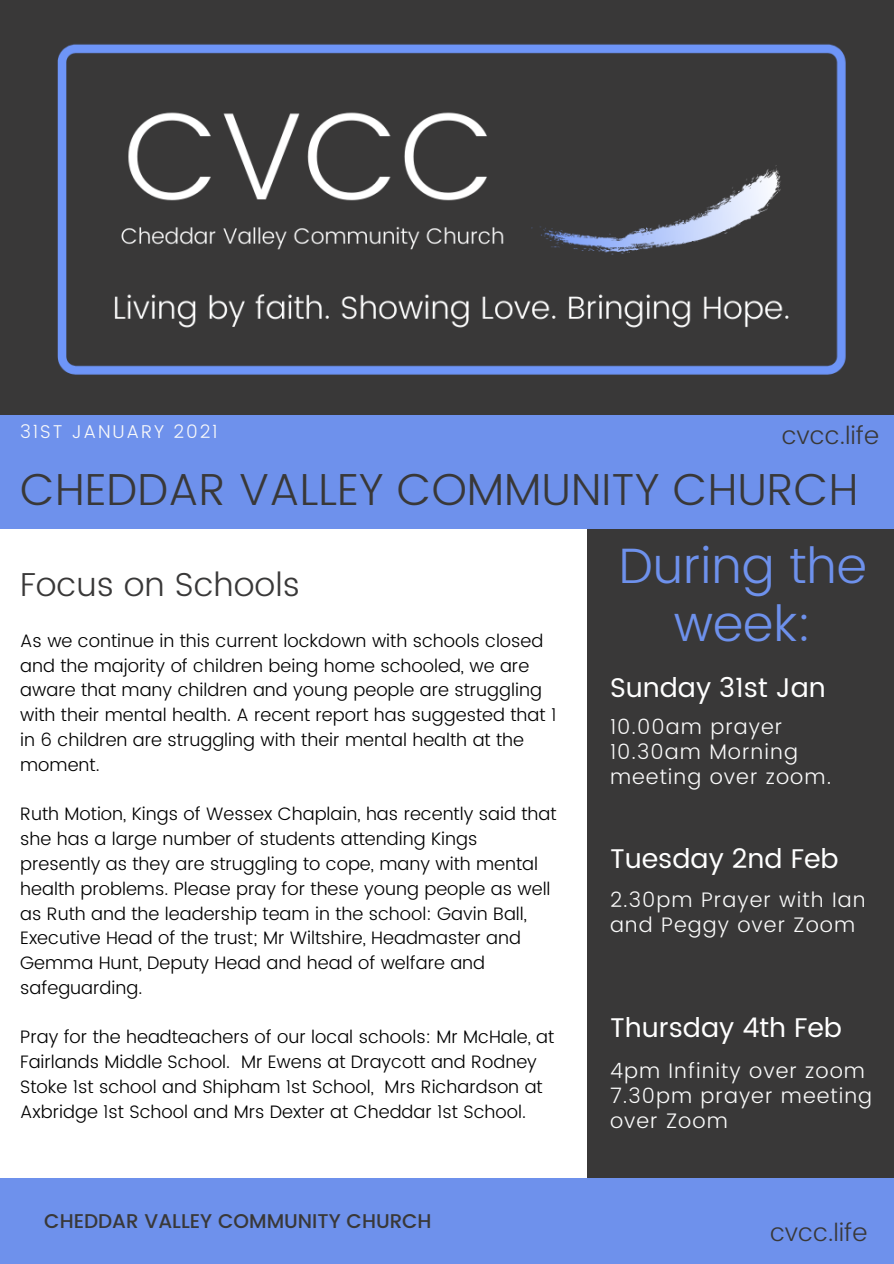
<style>
.page{position:relative;width:894px;height:1264px;background:#fff}
.page>*{position:absolute;margin:0;border:0;box-sizing:border-box;transform-origin:0 0}
.t1{font:300 49.65px/58.5px "Poppins";color:#6e91ec;text-align:center}
.t2{font:300 44.85px "Poppins";color:#393838}
.t3{font:300 33.15px "Poppins";color:#393838}
.t4{font:27px "Poppins";color:#fff}
.t5{font:300 24.75px "Poppins";color:#393838}
.t6{font:300 21px/24.8px "Poppins";letter-spacing:.05em;color:#fafafa}
.t7{font:500 19.8px "Poppins";color:#393838}
.t8{font:300 18.6px "Poppins";letter-spacing:.1em;color:#fafafa}
.t9{font:300 18px/24.8px "Poppins";color:#000}
</style>
<div class="page">
<div style="left:587px;top:282px;width:306px;height:896px;background:#393838"></div>
<div style="left:0;top:362px;width:893px;height:166px;background:#6e91ec"></div>
<img style="left:0;top:0;width:893px;height:414px">
<div style="left:0;top:1178px;width:893px;height:85px;background:#6e91ec"></div>
<p class="t8" style="left:20px;top:421px;width:199px">31ST JANUARY 2021</p>
<p class="t5" style="left:781px;top:420px;width:99px">cvcc.life</p>
<p class="t2" style="left:20px;top:463px;width:839px">CHEDDAR VALLEY COMMUNITY CHURCH</p>
<p class="t3" style="left:20px;top:565px;width:281px">Focus on Schools</p>
<p class="t9" style="left:20px;top:628px;width:537px">As we continue in this current lockdown with schools closed and the majority of children being home schooled, we are aware that many children and young people are struggling with their mental health. A recent report has suggested that 1 in 6 children are struggling with their mental health at the moment.</p>
<p class="t9" style="left:20px;top:801px;width:537px">Ruth Motion, Kings of Wessex Chaplain, has recently said that she has a large number of students attending Kings presently as they are struggling to cope, many with mental health problems. Please pray for these young people as well as Ruth and the leadership team in the school: Gavin Ball, Executive Head of the trust; Mr Wiltshire, Headmaster and Gemma Hunt, Deputy Head and head of welfare and safeguarding.</p>
<p class="t9" style="left:20px;top:1024px;width:535px">Pray for the headteachers of our local schools: Mr McHale, at Fairlands Middle School. Mr Ewens at Draycott and Rodney Stoke 1st school and Shipham 1st School, Mrs Richardson at Axbridge 1st School and Mrs Dexter at Cheddar 1st School.</p>
<p class="t7" style="left:44px;top:1209px;width:388px">CHEDDAR VALLEY COMMUNITY CHURCH</p>
<p class="t1" style="left:618px;top:536px;width:249px">During the week:</p>
<p class="t4" style="left:609px;top:671px;width:217px">Sunday 31st Jan</p>
<p class="t6" style="left:609px;top:714px;width:174px">10.00am prayer</p>
<p class="t6" style="left:609px;top:739px;width:223px">10.30am Morning meeting over zoom.</p>
<p class="t4" style="left:609px;top:842px;width:230px">Tuesday 2nd Feb</p>
<p class="t6" style="left:609px;top:887px;width:257px">2.30pm Prayer with Ian and Peggy over Zoom</p>
<p class="t4" style="left:609px;top:1011px;width:233px">Thursday 4th Feb</p>
<p class="t6" style="left:609px;top:1058px;width:256px">4pm Infinity over zoom</p>
<p class="t6" style="left:609px;top:1083px;width:264px">7.30pm prayer meeting over Zoom</p>
<p class="t5" style="left:769px;top:1218px;width:99px">cvcc.life</p>
</div>
